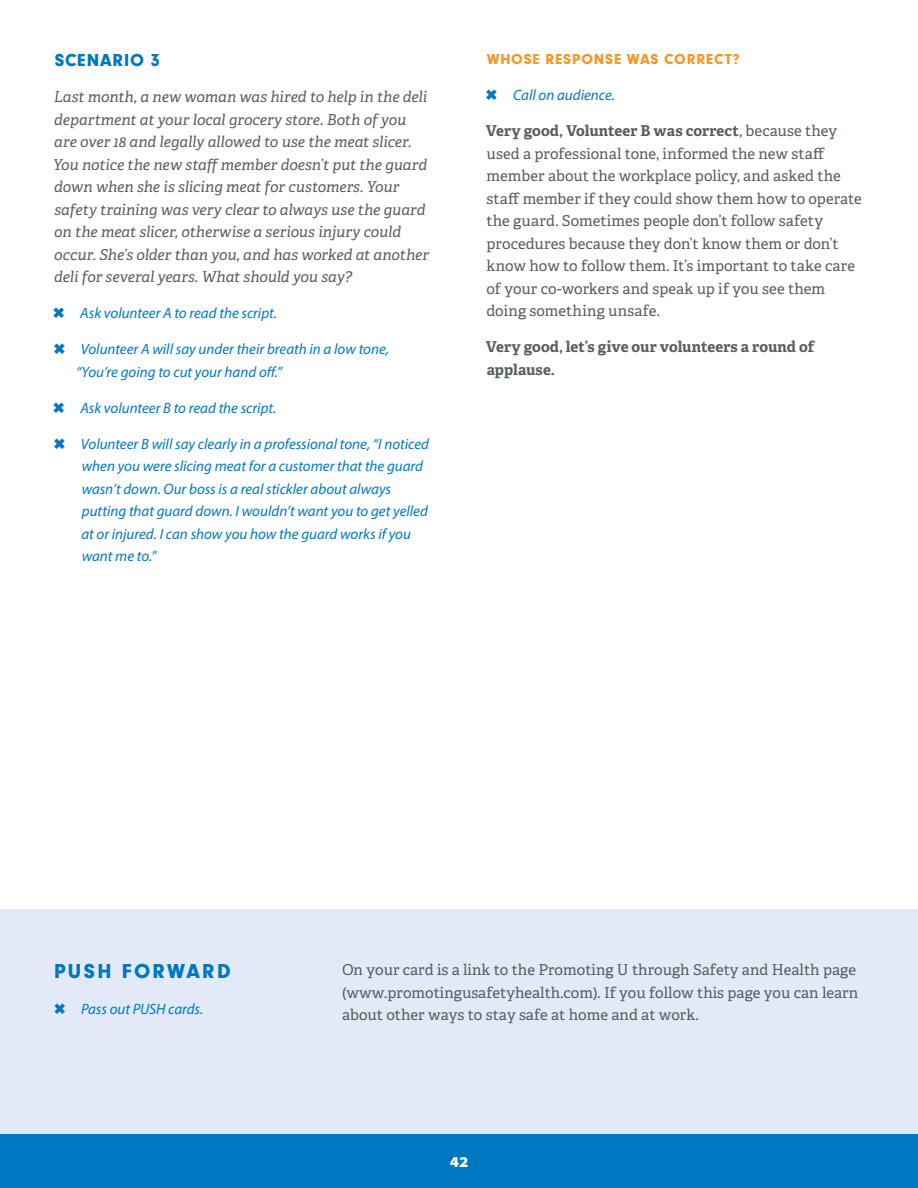
<style>
.page{position:relative;width:918px;height:1188px;background:#fff}
.page>*{position:absolute;margin:0;border:0;box-sizing:border-box;transform-origin:0 0}
.t1{font:900 21px "Neuzeit Gro";letter-spacing:.105em;color:#0077c0}
.t2{font:900 18px "Neuzeit Gro";letter-spacing:.045em;color:#0077c0}
.BULLET_1{font:15px/22.5px "Adelle";color:#575e5f}
.t3{font:italic 15px/22.5px "Myriad Pro";color:#0077c0}
.BULLET_1-2{font:italic 15px/22.5px "Adelle";letter-spacing:-.005em;color:#575e5f}
.BULLET_1-3{font:700 15px/22.5px "Adelle";color:#575e5f}
.QUESTION_1{font:900 15px "Neuzeit Gro";letter-spacing:.055em;color:#f79727}
.t4{font:900 semi-expanded 15px "Myriad Pro";color:#fff}
.s1{font-weight:700}
</style>
<div class="page">
<div style="left:0;top:1134px;width:918px;height:54px;background:#0077c0"></div>
<hr style="left:917px;top:276px;width:1px;height:858px;background:#fef3e5">
<div style="left:0;top:910px;width:918px;height:224px;background:#e1eaf6"></div>
<h1 class="t2" style="left:55px;top:50px;width:107px">SCENARIO 3</h1>
<p class="BULLET_1-2" style="left:53px;top:85px;width:378px">Last month, a new woman was hired to help in the deli department at your local grocery store. Both of you are over 18 and legally allowed to use the meat slicer.<br>You notice the new staff member doesn’t put the guard down when she is slicing meat for customers. Your safety training was very clear to always use the guard on the meat slicer, otherwise a serious injury could occur. She’s older than you, and has worked at another deli for several years. What should you say?</p>
<p class="t3" style="left:53px;top:301px;width:225px">✖ Ask volunteer A to read the script.</p>
<p class="t3" style="left:76px;top:337px;width:315px;text-indent:-22px">✖ Volunteer A will say under their breath in a low tone, “You’re going to cut your hand off.”</p>
<p class="t3" style="left:53px;top:396px;width:225px">✖ Ask volunteer B to read the script.</p>
<p class="t3" style="left:81px;top:432px;width:349px;text-indent:-27px">✖ Volunteer B will say clearly in a professional tone, “I noticed when you were slicing meat for a customer that the guard wasn’t down. Our boss is a real stickler about always putting that guard down. I wouldn’t want you to get yelled at or injured. I can show you how the guard works if you want me to.”</p>
<p class="QUESTION_1" style="left:487px;top:51px;width:254px">WHOSE RESPONSE WAS CORRECT?</p>
<p class="t3" style="left:486px;top:83px;width:131px">✖ Call on audience.</p>
<p class="BULLET_1" style="left:486px;top:119px;width:378px"><span class="s1">Very good, Volunteer B was correct</span>, because they used a professional tone, informed the new staff member about the workplace policy, and asked the staff member if they could show them how to operate the guard. Sometimes people don’t follow safety procedures because they don’t know them or don’t know how to follow them. It’s important to take care of your co-workers and speak up if you see them doing something unsafe.</p>
<p class="BULLET_1-3" style="left:486px;top:335px;width:330px">Very good, let’s give our volunteers a round of applause.</p>
<h1 class="t1" style="left:54px;top:959px;width:178px">PUSH FORWARD</h1>
<p class="t3" style="left:54px;top:997px;width:151px">✖ Pass out PUSH cards.</p>
<p class="BULLET_1" style="left:342px;top:958px;width:518px">On your card is a link to the Promoting U through Safety and Health page (www.promotingusafetyhealth.com). If you follow this page you can learn about other ways to stay safe at home and at work.</p>
<p class="t4" style="left:450px;top:1153px;width:20px">42</p>
</div>
